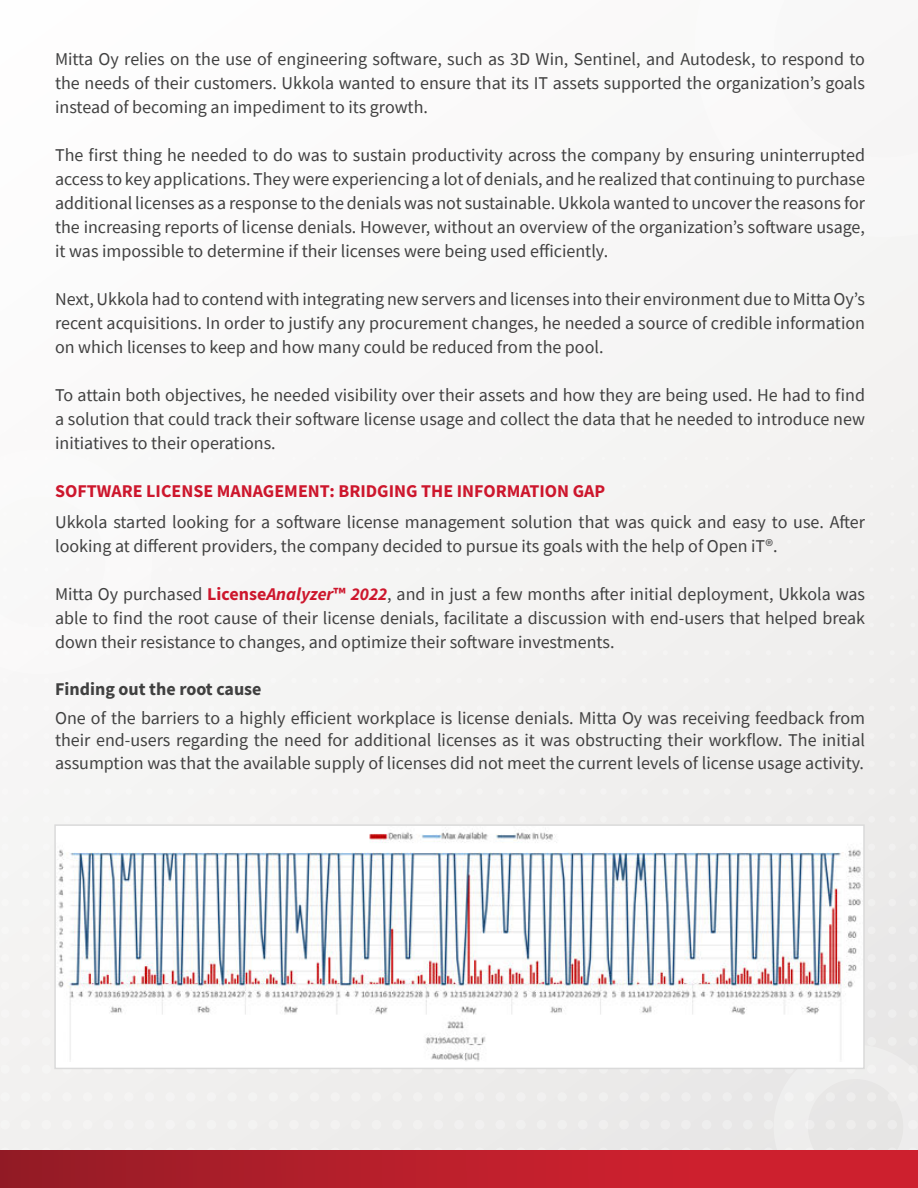
<style>
.page{position:relative;width:918px;height:1188px;background:#f7f6f6}
.page>*{position:absolute;margin:0;border:0;box-sizing:border-box;transform-origin:0 0}
.t1{font:18px/24px "Source Sans Pro";color:#404040;text-align:justify}
.t2{font:700 18px "Source Sans Pro";color:#cd172d}
.t3{font:700 18px "Source Sans Pro";color:#404040}
.s1{font-weight:700;color:#cd172d}
.s2{font-weight:700;font-style:italic;color:#cd172d}
</style>
<div class="page">
<svg style="left:865px;top:1009px;width:32px;height:9px"></svg>
<svg style="left:909px;top:1009px;width:8px;height:9px"></svg>
<svg style="left:865px;top:982px;width:31px;height:8px"></svg>
<svg style="left:909px;top:982px;width:8px;height:8px"></svg>
<svg style="left:865px;top:954px;width:31px;height:8px"></svg>
<svg style="left:909px;top:954px;width:8px;height:8px"></svg>
<svg style="left:865px;top:926px;width:31px;height:8px"></svg>
<svg style="left:909px;top:926px;width:8px;height:8px"></svg>
<svg style="left:865px;top:899px;width:31px;height:7px"></svg>
<svg style="left:909px;top:899px;width:8px;height:7px"></svg>
<svg style="left:865px;top:871px;width:31px;height:7px"></svg>
<svg style="left:909px;top:871px;width:8px;height:7px"></svg>
<svg style="left:865px;top:844px;width:31px;height:7px"></svg>
<svg style="left:909px;top:844px;width:7px;height:7px"></svg>
<div style="left:680px;top:816px;width:216px;height:7px;background:#eeedec"></div>
<svg style="left:718px;top:788px;width:177px;height:7px"></svg>
<svg style="left:757px;top:761px;width:138px;height:6px"></svg>
<svg style="left:796px;top:733px;width:99px;height:6px"></svg>
<div style="left:21px;top:1037px;width:897px;height:114px;background:#eeedec"></div>
<div style="left:0;top:1151px;width:918px;height:37px;background:linear-gradient(to right,#991c27,#d92130)"></div>
<div style="left:55px;top:825px;width:809px;height:243px;background:#fff"></div>
<img style="left:57px;top:827px;width:804px;height:234px">
<div style="left:54px;top:824px;width:811px;height:245px;border:2px solid #dadada"></div>
<p class="t1" style="left:55px;top:47px;width:812px">Mitta Oy relies on the use of engineering software, such as 3D Win, Sentinel, and Autodesk, to respond to the needs of their customers. Ukkola wanted to ensure that its IT assets supported the organization’s goals instead of becoming an impediment to its growth.</p>
<p class="t1" style="left:55px;top:143px;width:812px">The first thing he needed to do was to sustain productivity across the company by ensuring uninterrupted access to key applications. They were experiencing a lot of denials, and he realized that continuing to purchase additional licenses as a response to the denials was not sustainable. Ukkola wanted to uncover the reasons for the increasing reports of license denials. However, without an overview of the organization’s software usage, it was impossible to determine if their licenses were being used efficiently.</p>
<p class="t1" style="left:55px;top:287px;width:812px">Next, Ukkola had to contend with integrating new servers and licenses into their environment due to Mitta Oy’s recent acquisitions. In order to justify any procurement changes, he needed a source of credible information on which licenses to keep and how many could be reduced from the pool.</p>
<p class="t1" style="left:55px;top:383px;width:811px">To attain both objectives, he needed visibility over their assets and how they are being used. He had to find a solution that could track their software license usage and collect the data that he needed to introduce new initiatives to their operations.</p>
<p class="t2" style="left:55px;top:484px;width:552px">SOFTWARE LICENSE MANAGEMENT: BRIDGING THE INFORMATION GAP</p>
<p class="t1" style="left:55px;top:510px;width:812px">Ukkola started looking for a software license management solution that was quick and easy to use. After looking at different providers, the company decided to pursue its goals with the help of Open iT®.</p>
<p class="t1" style="left:55px;top:584px;width:812px">Mitta Oy purchased <span class="s1">License</span><span class="s2">Analyzer</span><span class="s1">™</span> <span class="s2">2022</span>, and in just a few months after initial deployment, Ukkola was able to find the root cause of their license denials, facilitate a discussion with end-users that helped break down their resistance to changes, and optimize their software investments.</p>
<p class="t3" style="left:55px;top:681px;width:208px">Finding out the root cause</p>
<p class="t1" style="left:55px;top:706px;width:811px;line-height:22.5px">One of the barriers to a highly efficient workplace is license denials. Mitta Oy was receiving feedback from their end-users regarding the need for additional licenses as it was obstructing their workflow. The initial assumption was that the available supply of licenses did not meet the current levels of license usage activity.</p>
</div>
